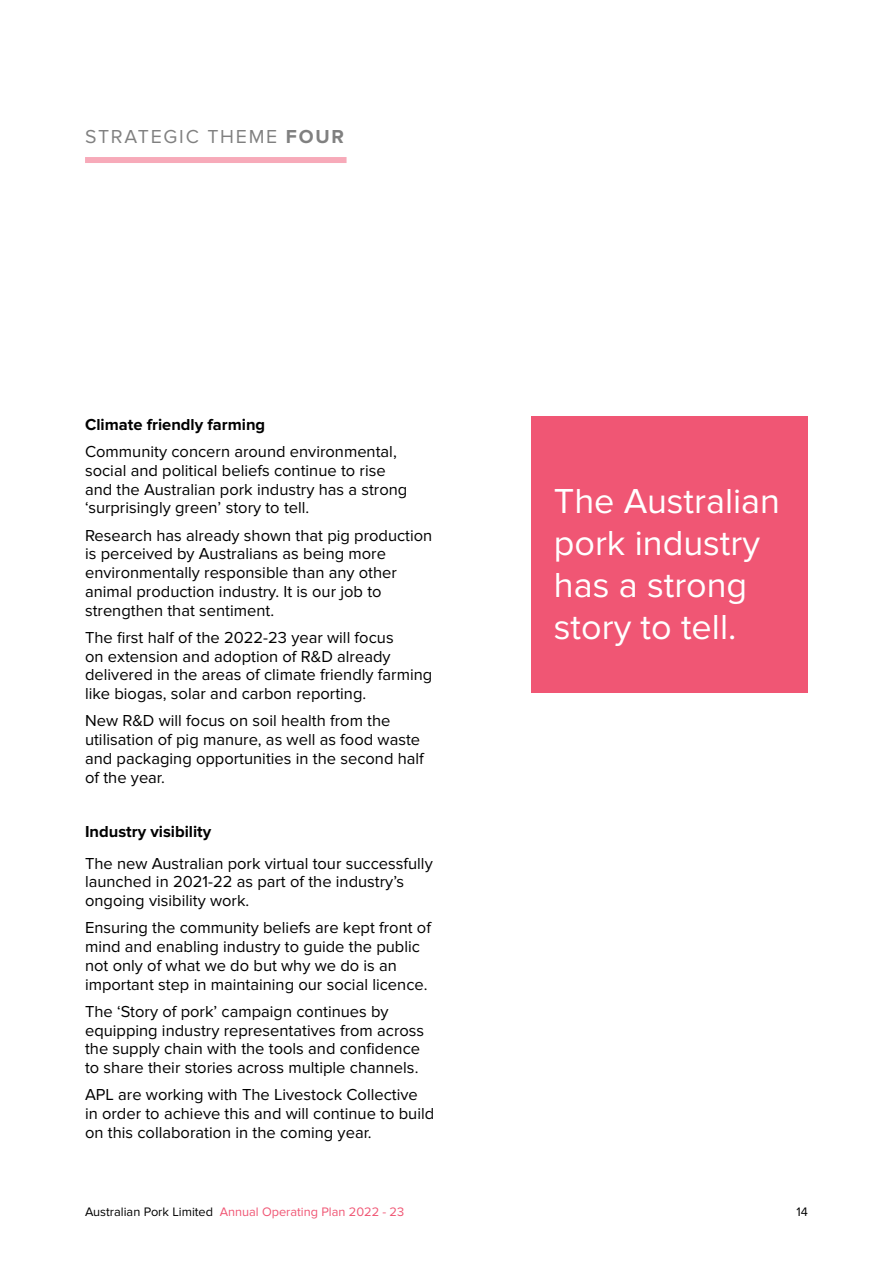
<style>
.page{position:relative;width:893px;height:1263px;background:#fff}
.page>*{position:absolute;margin:0;border:0;box-sizing:border-box;transform-origin:0 0}
.t1{font:36px/42px "Proxima Nova";color:#fff}
.t2{font:19.5px "Proxima Nova";letter-spacing:.09em;color:#000}
.t3{font:16.5px/18.8px "Proxima Nova";color:#000}
.t4{font:700 16.5px "Proxima Nova";color:#000}
.t5{font:12.75px "Proxima Nova";color:#f05674}
.t6{font:12.75px "Proxima Nova";color:#000}
.s1{font-weight:700}
.s2{color:#000}
</style>
<div class="page">
<div style="left:85px;top:157px;width:262px;height:6px;background:#f7aab9"></div>
<div style="left:531px;top:417px;width:277px;height:276px;background:#f05674"></div>
<p class="t2" style="left:85px;top:125px;width:261px">STRATEGIC THEME <span class="s1">FOUR</span></p>
<p class="t4" style="left:85px;top:417px;width:182px">Climate friendly farming</p>
<p class="t3" style="left:85px;top:442px;width:324px">Community concern around environmental, social and political beliefs continue to rise and the Australian pork industry has a strong ‘surprisingly green’ story to tell.</p>
<p class="t3" style="left:85px;top:526px;width:349px">Research has already shown that pig production is perceived by Australians as being more environmentally responsible than any other animal production industry. It is our job to strengthen that sentiment.</p>
<p class="t3" style="left:85px;top:628px;width:349px">The first half of the 2022-23 year will focus<br>on extension and adoption of R&amp;D already delivered in the areas of climate friendly farming like biogas, solar and carbon reporting.</p>
<p class="t3" style="left:85px;top:712px;width:340px">New R&amp;D will focus on soil health from the utilisation of pig manure, as well as food waste and packaging opportunities in the second half of the year.</p>
<p class="t4" style="left:85px;top:824px;width:128px">Industry visibility</p>
<p class="t3" style="left:85px;top:854px;width:349px">The new Australian pork virtual tour successfully launched in 2021-22 as part of the industry’s ongoing visibility work.</p>
<p class="t3" style="left:85px;top:919px;width:347px">Ensuring the community beliefs are kept front of mind and enabling industry to guide the public not only of what we do but why we do is an important step in maintaining our social licence.</p>
<p class="t3" style="left:85px;top:1002px;width:341px">The ‘Story of pork’ campaign continues by equipping industry representatives from across the supply chain with the tools and confidence to share their stories across multiple channels.</p>
<p class="t3" style="left:85px;top:1086px;width:351px">APL are working with The Livestock Collective in order to achieve this and will continue to build on this collaboration in the coming year.</p>
<h1 class="t1" style="left:554px;top:481px;width:228px">The Australian pork industry has a strong story to tell.</h1>
<p class="t5" style="left:85px;top:1204px;width:321px"><span class="s2">Australian Pork Limited</span> Annual Operating Plan 2022 - 23</p>
<p class="t6" style="left:796px;top:1204px;width:13px">14</p>
</div>
